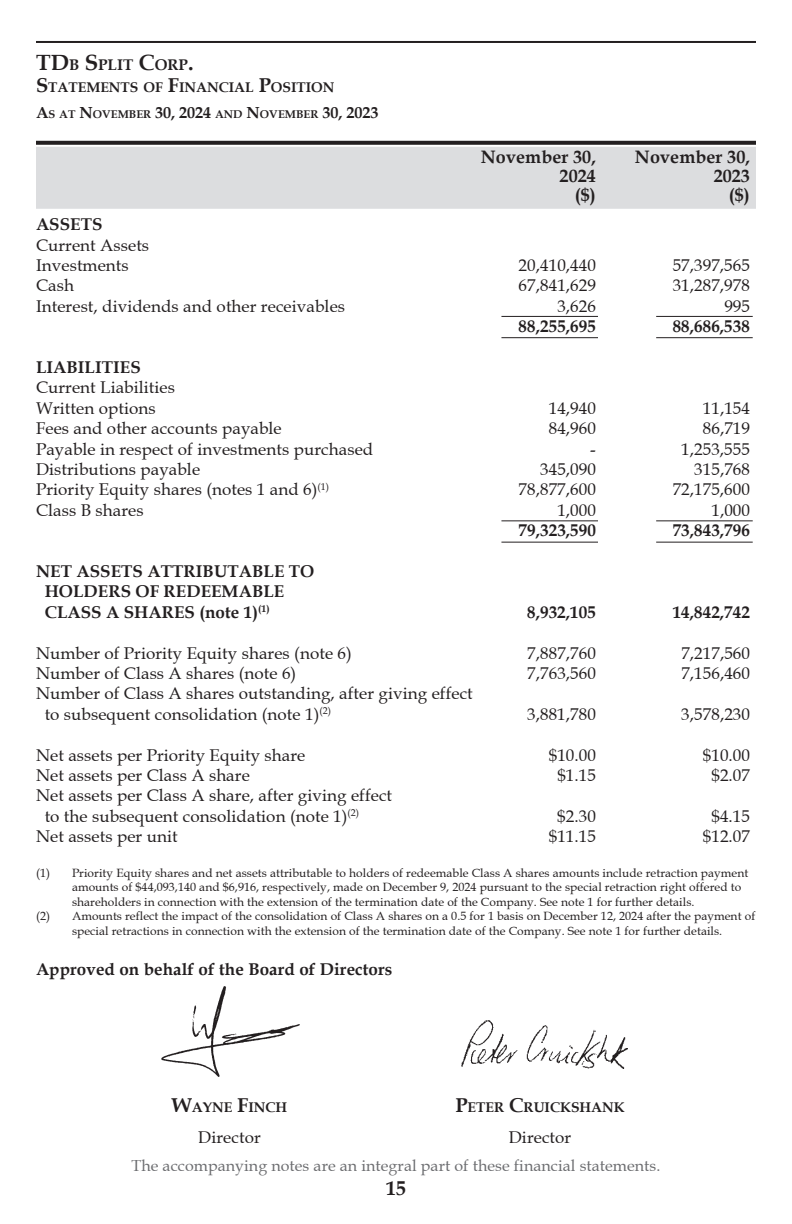
<style>
.page{position:relative;width:792px;height:1224px;background:#fff}
.page>*{position:absolute;margin:0;border:0;box-sizing:border-box;transform-origin:0 0}
.t1{font:700 20px "Book Antiqua";color:#231f20}
._04b__Year_Banner_-3lines{font:700 18px "Book Antiqua";letter-spacing:.005em;color:#231f20}
._05a__Financial_Body_p_12{font:17px/20.4px "Book Antiqua";letter-spacing:.005em;color:#231f20}
._05a__Financial_Body_p_12-2{font:700 17px/20.4px "Book Antiqua";letter-spacing:.005em;color:#231f20}
._07__Body_Text__justify{font:17px "Book Antiqua";letter-spacing:.005em;color:#231f20}
.t2{font:16px "Book Antiqua";letter-spacing:.005em;color:#6c6d70}
._02__Header{font:700 15.4px "Book Antiqua";color:#231f20}
._02a__SubHead{font:700 14px "Book Antiqua";color:#231f20}
._10__Footnote{font:12px/14.4px "Book Antiqua";letter-spacing:.005em;color:#231f20}
._03__SubHead_-_Dates{font:700 11.2px "Book Antiqua";color:#231f20}
.s1{font-size:22px}
.s2{font-size:20px}
.s3{font-size:16px}
</style>
<div class="page">
<hr style="left:36px;top:41px;width:720px;height:2px;background:#231f20">
<svg style="left:36px;top:141px;width:720px;height:4px;background:#2f2b2c"></svg>
<div style="left:36px;top:147px;width:720px;height:62px;background:#dcdddf"></div>
<hr style="left:656px;top:542px;width:97px;height:1px;background:#231f20">
<hr style="left:501px;top:542px;width:97px;height:1px;background:#231f20">
<hr style="left:656px;top:520px;width:97px;height:1px;background:#231f20">
<hr style="left:501px;top:520px;width:97px;height:1px;background:#231f20">
<hr style="left:656px;top:337px;width:97px;height:1px;background:#231f20">
<hr style="left:501px;top:337px;width:97px;height:1px;background:#231f20">
<hr style="left:656px;top:316px;width:97px;height:1px;background:#231f20">
<hr style="left:501px;top:316px;width:97px;height:1px;background:#231f20">
<img style="left:162px;top:987px;width:137px;height:90px">
<img style="left:461px;top:1021px;width:167px;height:47px">
<p class="_02__Header" style="left:36px;top:54px;width:159px"><span class="s1">TD</span>B <span class="s1">S</span>PLIT <span class="s1">C</span>ORP<span class="s1">.</span></p>
<p class="_02a__SubHead" style="left:36px;top:78px;width:23px"><span class="s2">S</span>TAT</p>
<p class="_02a__SubHead" style="left:78px;top:78px;width:258px">EMENTS OF <span class="s2">F</span>INANCIAL <span class="s2">P</span>OSITION</p>
<p class="_03__SubHead_-_Dates" style="left:36px;top:106px;width:344px"><span class="s3">A</span>S AT <span class="s3">N</span>OVEMBER <span class="s3">30, 2024</span> AND <span class="s3">N</span>OVEMBER <span class="s3">30, 2023</span></p>
<p class="_04b__Year_Banner_-3lines" style="left:481px;top:144px;width:117px">November 30,</p>
<p class="_04b__Year_Banner_-3lines" style="left:635px;top:144px;width:117px">November 30,</p>
<p class="_04b__Year_Banner_-3lines" style="left:560px;top:163px;width:38px">2024</p>
<p class="_04b__Year_Banner_-3lines" style="left:714px;top:163px;width:38px">2023</p>
<p class="_04b__Year_Banner_-3lines" style="left:575px;top:182px;width:23px">($)</p>
<p class="_04b__Year_Banner_-3lines" style="left:729px;top:182px;width:23px">($)</p>
<p class="_05a__Financial_Body_p_12-2" style="left:36px;top:214px;width:68px">ASSETS</p>
<p class="_05a__Financial_Body_p_12" style="left:36px;top:235px;width:115px">Current Assets</p>
<p class="_05a__Financial_Body_p_12" style="left:36px;top:255px;width:94px">Investments</p>
<p class="_05a__Financial_Body_p_12" style="left:519px;top:255px;width:79px">20,410,440</p>
<p class="_05a__Financial_Body_p_12" style="left:673px;top:255px;width:79px">57,397,565</p>
<p class="_05a__Financial_Body_p_12" style="left:36px;top:275px;width:39px">Cash</p>
<p class="_05a__Financial_Body_p_12" style="left:519px;top:275px;width:79px">67,841,629</p>
<p class="_05a__Financial_Body_p_12" style="left:673px;top:275px;width:79px">31,287,978</p>
<p class="_05a__Financial_Body_p_12" style="left:36px;top:296px;width:311px">Interest, dividends and other receivables</p>
<p class="_05a__Financial_Body_p_12" style="left:557px;top:296px;width:40px">3,626</p>
<p class="_05a__Financial_Body_p_12" style="left:724px;top:296px;width:27px">995</p>
<p class="_05a__Financial_Body_p_12-2" style="left:519px;top:316px;width:79px">88,255,695</p>
<p class="_05a__Financial_Body_p_12-2" style="left:673px;top:316px;width:79px">88,686,538</p>
<p class="_05a__Financial_Body_p_12-2" style="left:36px;top:357px;width:106px">LIABILITIES</p>
<p class="_05a__Financial_Body_p_12" style="left:36px;top:377px;width:141px">Current Liabilities</p>
<p class="_05a__Financial_Body_p_12" style="left:36px;top:398px;width:121px">Written options</p>
<p class="_05a__Financial_Body_p_12" style="left:549px;top:398px;width:49px">14,940</p>
<p class="_05a__Financial_Body_p_12" style="left:703px;top:398px;width:49px">11,154</p>
<p class="_05a__Financial_Body_p_12" style="left:36px;top:418px;width:247px">Fees and other accounts payable</p>
<p class="_05a__Financial_Body_p_12" style="left:549px;top:418px;width:49px">84,960</p>
<p class="_05a__Financial_Body_p_12" style="left:703px;top:418px;width:49px">86,719</p>
<p class="_05a__Financial_Body_p_12" style="left:36px;top:439px;width:339px">Payable in respect of investments purchased</p>
<p class="_05a__Financial_Body_p_12" style="left:590px;top:439px;width:7px">-</p>
<p class="_05a__Financial_Body_p_12" style="left:681px;top:439px;width:70px">1,253,555</p>
<p class="_05a__Financial_Body_p_12" style="left:36px;top:459px;width:166px">Distributions payable</p>
<p class="_05a__Financial_Body_p_12" style="left:540px;top:459px;width:57px">345,090</p>
<p class="_05a__Financial_Body_p_12" style="left:694px;top:459px;width:57px">315,768</p>
<p class="_05a__Financial_Body_p_12" style="left:36px;top:479px;width:295px">Priority Equity shares (notes 1 and 6)<sup>(1)</sup></p>
<p class="_05a__Financial_Body_p_12" style="left:519px;top:479px;width:79px">78,877,600</p>
<p class="_05a__Financial_Body_p_12" style="left:673px;top:479px;width:79px">72,175,600</p>
<p class="_05a__Financial_Body_p_12" style="left:36px;top:500px;width:109px">Class B shares</p>
<p class="_05a__Financial_Body_p_12" style="left:557px;top:500px;width:40px">1,000</p>
<p class="_05a__Financial_Body_p_12" style="left:711px;top:500px;width:40px">1,000</p>
<p class="_05a__Financial_Body_p_12-2" style="left:519px;top:520px;width:79px">79,323,590</p>
<p class="_05a__Financial_Body_p_12-2" style="left:673px;top:520px;width:79px">73,843,796</p>
<p class="_05a__Financial_Body_p_12-2" style="left:45px;top:561px;width:271px;text-indent:-9px">NET ASSETS ATTRIBUTABLE TO<br>HOLDERS OF REDEEMABLE<br>CLASS A SHARES (note 1)<sup>(1)</sup></p>
<p class="_05a__Financial_Body_p_12-2" style="left:527px;top:602px;width:70px">8,932,105</p>
<p class="_05a__Financial_Body_p_12-2" style="left:673px;top:602px;width:79px">14,842,742</p>
<p class="_05a__Financial_Body_p_12" style="left:36px;top:643px;width:317px">Number of Priority Equity shares (note 6)</p>
<p class="_05a__Financial_Body_p_12" style="left:527px;top:643px;width:70px">7,887,760</p>
<p class="_05a__Financial_Body_p_12" style="left:681px;top:643px;width:70px">7,217,560</p>
<p class="_05a__Financial_Body_p_12" style="left:36px;top:663px;width:262px">Number of Class A shares (note 6)</p>
<p class="_05a__Financial_Body_p_12" style="left:527px;top:663px;width:70px">7,763,560</p>
<p class="_05a__Financial_Body_p_12" style="left:681px;top:663px;width:70px">7,156,460</p>
<p class="_05a__Financial_Body_p_12" style="left:45px;top:683px;width:430px;text-indent:-9px">Number of Class A shares outstanding, after giving effect to subsequent consolidation (note 1)<sup>(2)</sup></p>
<p class="_05a__Financial_Body_p_12" style="left:527px;top:704px;width:70px">3,881,780</p>
<p class="_05a__Financial_Body_p_12" style="left:681px;top:704px;width:70px">3,578,230</p>
<p class="_05a__Financial_Body_p_12" style="left:36px;top:745px;width:271px">Net assets per Priority Equity share</p>
<p class="_05a__Financial_Body_p_12" style="left:549px;top:745px;width:49px">$10.00</p>
<p class="_05a__Financial_Body_p_12" style="left:703px;top:745px;width:49px">$10.00</p>
<p class="_05a__Financial_Body_p_12" style="left:36px;top:765px;width:215px">Net assets per Class A share</p>
<p class="_05a__Financial_Body_p_12" style="left:557px;top:765px;width:40px">$1.15</p>
<p class="_05a__Financial_Body_p_12" style="left:711px;top:765px;width:40px">$2.07</p>
<p class="_05a__Financial_Body_p_12" style="left:45px;top:785px;width:349px;text-indent:-9px">Net assets per Class A share, after giving effect to the subsequent consolidation (note 1)<sup>(2)</sup></p>
<p class="_05a__Financial_Body_p_12" style="left:557px;top:806px;width:40px">$2.30</p>
<p class="_05a__Financial_Body_p_12" style="left:711px;top:806px;width:40px">$4.15</p>
<p class="_05a__Financial_Body_p_12" style="left:36px;top:826px;width:143px">Net assets per unit</p>
<p class="_05a__Financial_Body_p_12" style="left:549px;top:826px;width:49px">$11.15</p>
<p class="_05a__Financial_Body_p_12" style="left:703px;top:826px;width:49px">$12.07</p>
<p class="_10__Footnote" style="left:72px;top:866px;width:678px;text-indent:-36px">(1) Priority Equity shares and net assets attributable to holders of redeemable Class A shares amounts include retraction payment amounts of $44,093,140 and $6,916, respectively, made on December 9, 2024 pursuant to the special retraction right offered to shareholders in connection with the extension of the termination date of the Company. See note 1 for further details.</p>
<p class="_10__Footnote" style="left:36px;top:909px;width:721px;text-align:center">(2) Amounts reflect the impact of the consolidation of Class A shares on a 0.5 for 1 basis on December 12, 2024 after the payment of special retractions in connection with the extension of the termination date of the Company. See note 1 for further details.</p>
<p class="_05a__Financial_Body_p_12-2" style="left:36px;top:959px;width:358px">Approved on behalf of the Board of Directors</p>
<p class="_02a__SubHead" style="left:172px;top:1098px;width:106px"><span class="s2">W</span>AYNE <span class="s2">F</span>INCH</p>
<p class="_07__Body_Text__justify" style="left:198px;top:1127px;width:64px">Director</p>
<p class="_02a__SubHead" style="left:455px;top:1098px;width:127px"><span class="s2">P</span>ETER <span class="s2">C</span>RUICKSHA</p>
<p class="_02a__SubHead" style="left:602px;top:1098px;width:24px">NK</p>
<p class="_07__Body_Text__justify" style="left:509px;top:1127px;width:64px">Director</p>
<p class="t2" style="left:132px;top:1155px;width:530px">The accompanying notes are an integral part of these financial statements.</p>
<p class="t1" style="left:386px;top:1174px;width:21px">15</p>
</div>
